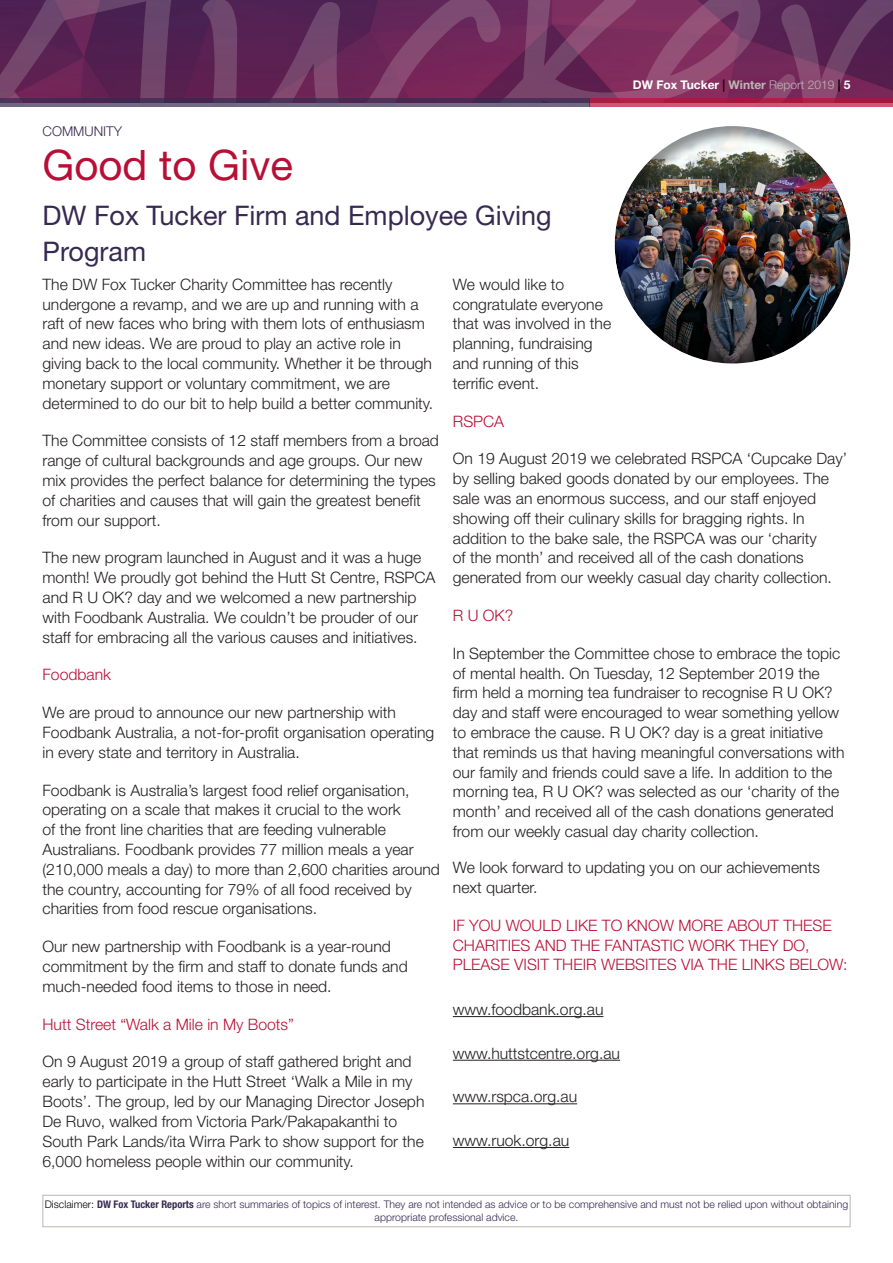
<style>
.page{position:relative;width:893px;height:1263px;background:#fff}
.page>*{position:absolute;margin:0;border:0;box-sizing:border-box;transform-origin:0 0}
.Sub_Heading{font:42px "Helvetica Neue LT Std";color:#b90f36}
.Sub_Heading-2{font:27px/36px "Helvetica Neue LT Std";color:#362a50}
.t1{font:300 15.75px/19.8px "Helvetica Neue LT Std";color:#231f20}
.t2{font:300 15.75px/19.8px "Helvetica Neue LT Std";color:#b90f36}
.t3{font:300 13.5px "Helvetica Neue LT Std";color:#362a50}
.t4{font:700 12px "Helvetica Neue LT Std";color:#fff}
.t5{font:300 10.5px/13.5px "Helvetica Neue LT Std";color:#362a50;text-align:center}
.s1{color:#000}
.s2{color:#bdb7b3}
.s3{font-weight:300;color:#bdb7b3}
.s4{font-weight:700;font-stretch:condensed}
</style>
<div class="page">
<div style="left:43px;top:1195px;width:807px;height:32px;border:1px solid #bdb7b3"></div>
<svg style="left:0;top:0;width:893px;height:106px;background:#6e315e"></svg>
<svg style="left:0;top:98px;width:590px;height:8px;background:#574265"></svg>
<hr style="left:453px;top:1016px;width:150px;height:1px;background:#231f20">
<hr style="left:453px;top:1060px;width:167px;height:1px;background:#231f20">
<hr style="left:453px;top:1103px;width:124px;height:1px;background:#231f20">
<hr style="left:453px;top:1147px;width:116px;height:1px;background:#231f20">
<div style="left:614px;top:123px;width:239px;height:242px;background:#231f20;opacity:.5"></div>
<p class="t3" style="left:43px;top:123px;width:81px">COMMUNITY</p>
<p class="Sub_Heading" style="left:43px;top:140px;width:252px">Good to Give</p>
<p class="Sub_Heading-2" style="left:43px;top:197px;width:511px">DW Fox Tucker Firm and Employee Giving<br>Program</p>
<p class="t4" style="left:633px;top:78px;width:219px">DW Fox Tucker <span class="s1">|</span> <span class="s2">Winter</span> <span class="s3">Report 2019</span> <span class="s1">|</span> 5</p>
<p class="t1" style="left:43px;top:274px;width:392px">The DW Fox Tucker Charity Committee has recently undergone a revamp, and we are up and running with a raft of new faces who bring with them lots of enthusiasm and new ideas. We are proud to play an active role in giving back to the local community. Whether it be through monetary support or voluntary commitment, we are determined to do our bit to help build a better community.</p>
<p class="t1" style="left:43px;top:431px;width:398px">The Committee consists of 12 staff members from a broad range of cultural backgrounds and age groups. Our new mix provides the perfect balance for determining the types of charities and causes that will gain the greatest benefit from our support.</p>
<p class="t1" style="left:43px;top:548px;width:394px">The new program launched in August and it was a huge month! We proudly got behind the Hutt St Centre, RSPCA and R U OK? day and we welcomed a new partnership with Foodbank Australia. We couldn’t be prouder of our staff for embracing all the various causes and initiatives.</p>
<p class="t2" style="left:43px;top:665px;width:70px">Foodbank</p>
<p class="t1" style="left:43px;top:702px;width:393px">We are proud to announce our new partnership with<br>Foodbank Australia, a not-for-profit organisation operating in every state and territory in Australia.</p>
<p class="t1" style="left:43px;top:780px;width:399px">Foodbank is Australia’s largest food relief organisation, operating on a scale that makes it crucial to the work<br>of the front line charities that are feeding vulnerable Australians. Foodbank provides 77 million meals a year (210,000 meals a day) to more than 2,600 charities around the country, accounting for 79% of all food received by charities from food rescue organisations.</p>
<p class="t1" style="left:43px;top:936px;width:367px">Our new partnership with Foodbank is a year-round commitment by the firm and staff to donate funds and much-needed food items to those in need.</p>
<p class="t2" style="left:43px;top:1014px;width:253px">Hutt Street “Walk a Mile in My Boots”</p>
<p class="t1" style="left:43px;top:1052px;width:383px">On 9 August 2019 a group of staff gathered bright and early to participate in the Hutt Street ‘Walk a Mile in my Boots’. The group, led by our Managing Director Joseph De Ruvo, walked from Victoria Park/Pakapakanthi to South Park Lands/ita Wirra Park to show support for the 6,000 homeless people within our community.</p>
<p class="t1" style="left:453px;top:274px;width:160px">We would like to congratulate everyone that was involved in the planning, fundraising and running of this terrific event.</p>
<p class="t2" style="left:453px;top:411px;width:53px">RSPCA</p>
<p class="t1" style="left:453px;top:449px;width:396px">On 19 August 2019 we celebrated RSPCA ‘Cupcake Day’ by selling baked goods donated by our employees. The sale was an enormous success, and our staff enjoyed showing off their culinary skills for bragging rights. In addition to the bake sale, the RSPCA was our ‘charity<br>of the month’ and received all of the cash donations generated from our weekly casual day charity collection.</p>
<p class="t2" style="left:453px;top:605px;width:62px">R U OK?</p>
<p class="t1" style="left:453px;top:643px;width:393px">In September the Committee chose to embrace the topic of mental health. On Tuesday, 12 September 2019 the firm held a morning tea fundraiser to recognise R U OK? day and staff were encouraged to wear something yellow to embrace the cause. R U OK? day is a great initiative that reminds us that having meaningful conversations with our family and friends could save a life. In addition to the morning tea, R U OK? was selected as our ‘charity of the month’ and received all of the cash donations generated from our weekly casual day charity collection.</p>
<p class="t1" style="left:453px;top:857px;width:369px">We look forward to updating you on our achievements next quarter.</p>
<p class="t2" style="left:453px;top:915px;width:396px">IF YOU WOULD LIKE TO KNOW MORE ABOUT THESE<br>CHARITIES AND THE FANTASTIC WORK THEY DO,<br>PLEASE VISIT THEIR WEBSITES VIA THE LINKS BELOW:</p>
<p class="t1" style="left:453px;top:999px;width:152px">www.foodbank.org.au</p>
<p class="t1" style="left:453px;top:1043px;width:169px">www.huttstcentre.org.au</p>
<p class="t1" style="left:453px;top:1086px;width:126px">www.rspca.org.au</p>
<p class="t1" style="left:453px;top:1130px;width:118px">www.ruok.org.au</p>
<p class="t5" style="left:45px;top:1197px;width:805px"><span class="s1">Disclaimer:</span> <span class="s4">DW Fox Tucker Reports</span> are short summaries of topics of interest. They are not intended as advice or to be comprehensive and must not be relied upon without obtaining appropriate professional advice.</p>
</div>
